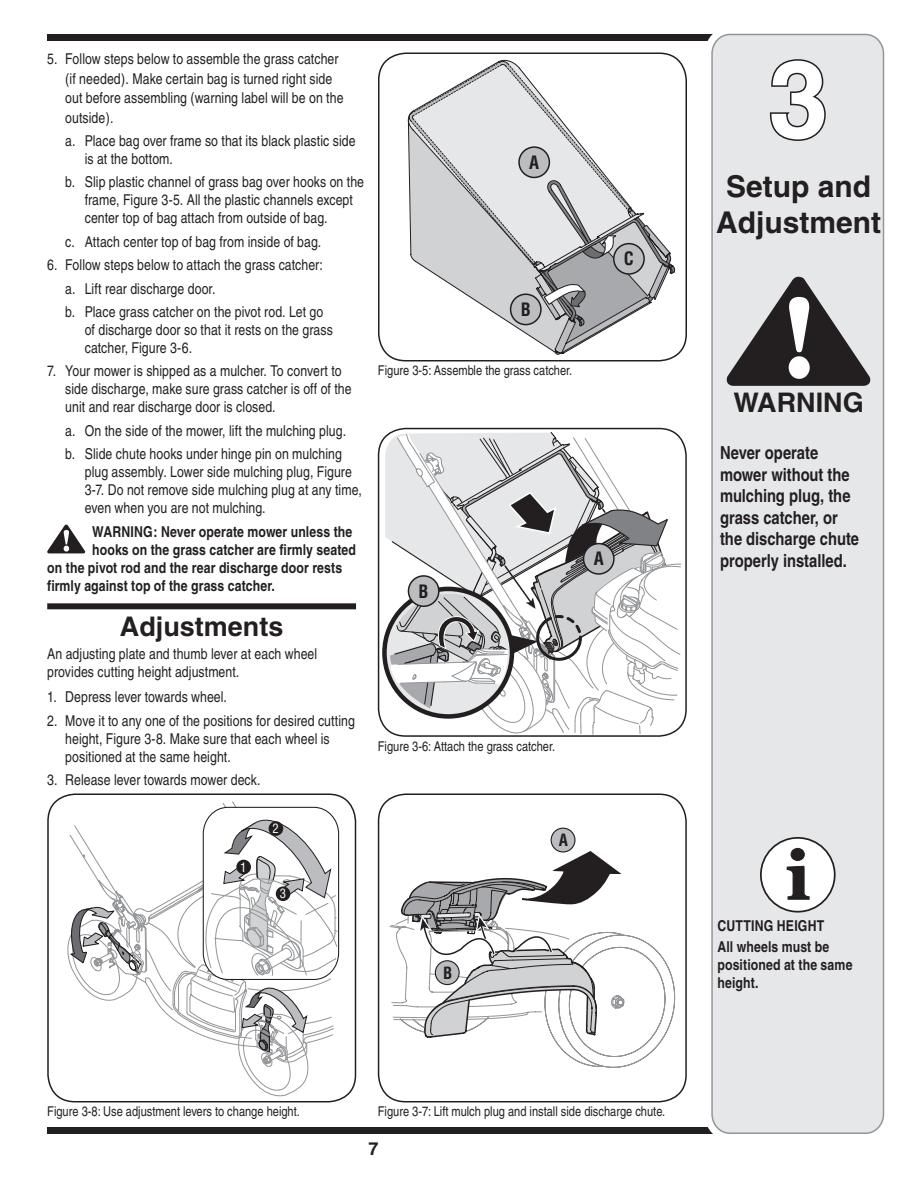
<style>
.page{position:relative;width:918px;height:1188px;background:#fff}
.page>*{position:absolute;margin:0;border:0;box-sizing:border-box;transform-origin:0 0}
.t1{font:700 108px "Helvetica";color:#fff}
.t2{font:700 30px/36px "Helvetica";color:#231f20;text-align:center}
.t3{font:700 27px "Helvetica";color:#231f20}
.t4{font:700 condensed 18px/21.6px "Helvetica";color:#231f20}
.t5{font:700 condensed 18px "Helvetica";color:#231f20}
.t6{font:700 18px "Helvetica";color:#231f20}
.t7{font:700 condensed 16.5px "Helvetica";color:#231f20}
.t8{font:condensed 15px/18px "Helvetica";letter-spacing:.005em;color:#231f20}
.t9{font:700 condensed 15px/20.7px "Helvetica";letter-spacing:.005em;color:#231f20}
.t10{font:condensed 13.5px "Helvetica";color:#231f20}
</style>
<div class="page">
<div style="left:47px;top:1127px;width:761px;height:7px;background:#231f20"></div>
<div style="left:47px;top:34px;width:761px;height:7px;background:#231f20"></div>
<div style="left:711px;top:35px;width:174px;height:1099px;background:#e6e7e9"></div>
<div style="left:761px;top:838px;width:74px;height:74px;background:#fff;border-radius:50%"></div>
<div style="left:760px;top:837px;width:76px;height:76px;border:2px solid #231f20;border-radius:50%"></div>
<svg style="left:787px;top:848px;width:23px;height:52px"></svg>
<svg style="left:768px;top:58px;width:59px;height:84px;background:#bbbbbd"></svg>
<svg style="left:725px;top:276px;width:148px;height:110px;background:#8b8a8b"></svg>
<svg style="left:47px;top:524px;width:39px;height:29px"></svg>
<div style="left:47px;top:603px;width:309px;height:6px;background:#231f20"></div>
<svg style="left:378px;top:52px;width:309px;height:309px"></svg>
<svg style="left:377px;top:427px;width:310px;height:302px"></svg>
<svg style="left:47px;top:793px;width:310px;height:308px"></svg>
<svg style="left:377px;top:793px;width:310px;height:309px"></svg>
<svg style="left:385px;top:432px;width:299px;height:305px"></svg>
<svg style="left:61px;top:801px;width:278px;height:301px"></svg>
<p class="t8" style="left:65px;top:49px;width:280px;line-height:19.5px;text-indent:-18px">5. Follow steps below to assemble the grass catcher (if needed). Make certain bag is turned right side out before assembling (warning label will be on the outside).</p>
<p class="t8" style="left:85px;top:132px;width:272px;text-indent:-19px">a. Place bag over frame so that its black plastic side is at the bottom.</p>
<p class="t8" style="left:85px;top:173px;width:281px;text-indent:-19px">b. Slip plastic channel of grass bag over hooks on the frame, Figure 3-5. All the plastic channels except center top of bag attach from outside of bag.</p>
<p class="t8" style="left:65px;top:233px;width:258px">c. Attach center top of bag from inside of bag.</p>
<p class="t8" style="left:65px;top:253px;width:260px;line-height:23.4px;text-indent:-18px">6. Follow steps below to attach the grass catcher: a. Lift rear discharge door.<br>b. Place grass catcher on the pivot rod. Let go</p>
<p class="t8" style="left:85px;top:321px;width:250px">of discharge door so that it rests on the grass catcher, Figure 3-6.</p>
<p class="t8" style="left:65px;top:362px;width:288px;text-indent:-18px">7. Your mower is shipped as a mulcher. To convert to side discharge, make sure grass catcher is off of the unit and rear discharge door is closed.</p>
<p class="t8" style="left:65px;top:419px;width:282px;line-height:23.4px">a. On the side of the mower, lift the mulching plug. b. Slide chute hooks under hinge pin on mulching</p>
<p class="t8" style="left:85px;top:463px;width:279px">plug assembly. Lower side mulching plug, Figure<br>3-7. Do not remove side mulching plug at any time, even when you are not mulching.</p>
<p class="t9" style="left:92px;top:521px;width:262px">WARNING: Never operate mower unless the</p>
<p class="t9" style="left:92px;top:539px;width:265px">hooks on the grass catcher are firmly seated</p>
<p class="t9" style="left:47px;top:557px;width:297px">on the pivot rod and the rear discharge door rests</p>
<p class="t9" style="left:47px;top:575px;width:229px">firmly against top of the grass catcher.</p>
<h3 class="t3" style="left:120px;top:610px;width:165px">Adjustments</h3>
<p class="t8" style="left:47px;top:644px;width:272px">An adjusting plate and thumb lever at each wheel provides cutting height adjustment.</p>
<p class="t8" style="left:47px;top:688px;width:181px">1. Depress lever towards wheel.</p>
<p class="t8" style="left:65px;top:711px;width:291px;text-indent:-18px">2. Move it to any one of the positions for desired cutting height, Figure 3-8. Make sure that each wheel is positioned at the same height.</p>
<p class="t8" style="left:47px;top:771px;width:215px">3. Release lever towards mower deck.</p>
<p class="t5" style="left:529px;top:151px;width:12px">A</p>
<p class="t5" style="left:521px;top:298px;width:12px">B</p>
<p class="t10" style="left:378px;top:362px;width:196px">Figure 3-5: Assemble the grass catcher.</p>
<p class="t10" style="left:378px;top:739px;width:179px">Figure 3-6: Attach the grass catcher.</p>
<p class="t7" style="left:559px;top:830px;width:11px">A</p>
<p class="t7" style="left:443px;top:963px;width:11px">B</p>
<p class="t5" style="left:624px;top:248px;width:12px">C</p>
<p class="t10" style="left:47px;top:1103px;width:254px">Figure 3-8: Use adjustment levers to change height.</p>
<p class="t10" style="left:378px;top:1103px;width:289px">Figure 3-7: Lift mulch plug and install side discharge chute.</p>
<p class="t6" style="left:368px;top:1137px;width:12px">7</p>
<h1 class="t1" style="left:769px;top:33px;width:62px">3</h1>
<h2 class="t2" style="left:716px;top:168px;width:166px">Setup and<br>Adjustment</h2>
<h3 class="t3" style="left:733px;top:386px;width:132px">WARNING</h3>
<p class="t4" style="left:720px;top:442px;width:141px">Never operate mower without the mulching plug, the grass catcher, or the discharge chute properly installed.</p>
<p class="t9" style="left:718px;top:915px;width:113px">CUTTING HEIGHT<br>All wheels must be</p>
<p class="t9" style="left:718px;top:955px;width:136px;line-height:18px">positioned at the same height.</p>
</div>
